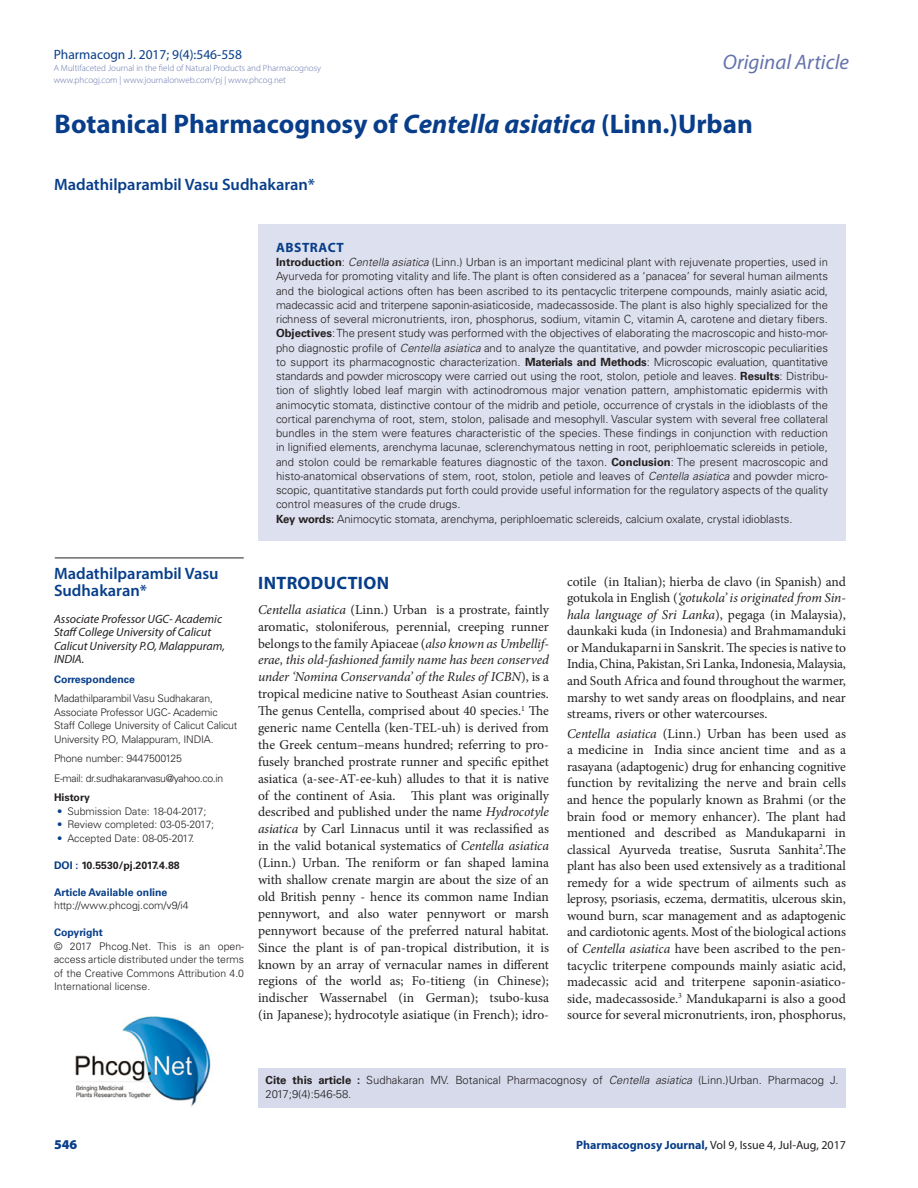
<style>
.page{position:relative;width:918px;height:1188px;background:#fff}
.page>*{position:absolute;margin:0;border:0;box-sizing:border-box;transform-origin:0 0}
.CT{font:700 27px "Myriad Pro";color:#083e89}
.t1{font:italic 21px "Myriad Pro";color:#6473ac}
._1_HD{font:700 18px "Myriad Pro";letter-spacing:.02em;color:#083e89}
.CA{font:600 16.5px/16.5px "Myriad Pro";color:#083e89}
.TXT{font:13.5px/16.5px "Minion Pro";letter-spacing:-.005em;color:#231f20;text-align:justify}
.t2{font:13.5px "Myriad Pro";color:#083e89}
.ABS_HD{font:700 13.5px "Myriad Pro";letter-spacing:.04em;color:#083e89}
.RRH{font:900 13.5px "Myriad Pro";color:#083e89}
.CA_Aff{font:italic 12px/13.5px "Myriad Pro";color:#231f20}
.RRH-2{font:12px "Myriad Pro";color:#231f20}
.ABS_TXT{font:300 11.25px/14.2px "Univers LT Std";color:#231f20;text-align:justify}
.ABS_AU_ADD{font:300 10.5px/13.5px "Univers LT Std";letter-spacing:-.015em;color:#231f20}
.ABS_AU_ADD-2{font:700 10.5px "Univers LT Std";color:#231f20}
.ABS_AU_ADD-3{font:700 10.5px "Univers LT Std";color:#083e89}
.ABS_TXT-2{font:700 10.5px "Univers LT Std";color:#083e89}
.t3{font:300 9px/12px "Myriad Pro";color:#6473ac}
.s1{font-style:italic}
.s2{font-weight:700}
.s3{color:#083e89}
.s4{font-weight:700;color:#083e89}
</style>
<div class="page">
<div style="left:258px;top:224px;width:588px;height:317px;background:#dde0ee"></div>
<hr style="left:55px;top:558px;width:189px;height:1px;background:#231f20">
<div style="left:258px;top:1069px;width:588px;height:39px;background:#d6daeb"></div>
<img style="left:75px;top:1016px;width:136px;height:91px">
<p class="t2" style="left:54px;top:46px;width:190px">Pharmacogn J. 2017; 9(4):546-558</p>
<p class="t3" style="left:54px;top:62px;width:269px">A Multifaceted Journal in the field of Natural Products and Pharmacognosy www.phcogj.com | www.journalonweb.com/pj | www.phcog.net</p>
<h2 class="t1" style="left:723px;top:49px;width:128px">Original Article</h2>
<p class="CT" style="left:55px;top:106px;width:700px">Botanical Pharmacognosy of <span class="s1">Centella asiatica</span> (Linn.)Urban</p>
<p class="CA" style="left:54px;top:176px;width:263px">Madathilparambil Vasu Sudhakaran*</p>
<p class="ABS_HD" style="left:276px;top:238px;width:69px">ABSTRACT</p>
<p class="ABS_TXT" style="left:276px;top:255px;width:554px"><span class="s2">Introduction</span>: <span class="s1">Centella asiatica</span> (Linn.) Urban is an important medicinal plant with rejuvenate properties, used in Ayurveda for promoting vitality and life. The plant is often considered as a ‘panacea’ for several human ailments and the biological actions often has been ascribed to its pentacyclic triterpene compounds, mainly asiatic acid, madecassic acid and triterpene saponin-asiaticoside, madecassoside. The plant is also highly specialized for the richness of several micronutrients, iron, phosphorus, sodium, vitamin C, vitamin A, carotene and dietary fibers.<br><span class="s2">Objectives</span>: The present study was performed with the objectives of elaborating the macroscopic and histo-mor&shy;pho diagnostic profile of <span class="s1">Centella asiatica</span> and to analyze the quantitative, and powder microscopic peculiarities to support its pharmacognostic characterization. <span class="s2">Materials and Methods</span>: Microscopic evaluation, quantitative standards and powder microscopy were carried out using the root, stolon, petiole and leaves. <span class="s2">Results</span>: Distribu&shy;tion of slightly lobed leaf margin with actinodromous major venation pattern, amphistomatic epidermis with animocytic stomata, distinctive contour of the midrib and petiole, occurrence of crystals in the idioblasts of the cortical parenchyma of root, stem, stolon, palisade and mesophyll. Vascular system with several free collateral bundles in the stem were features characteristic of the species. These findings in conjunction with reduction in lignified elements, arenchyma lacunae, sclerenchymatous netting in root, periphloematic sclereids in petiole, and stolon could be remarkable features diagnostic of the taxon. <span class="s2">Conclusion</span>: The present macroscopic and histo-anatomical observations of stem, root, stolon, petiole and leaves of <span class="s1">Centella asiatica</span> and powder micro&shy;scopic, quantitative standards put forth could provide useful information for the regulatory aspects of the quality control measures of the crude drugs.</p>
<p class="ABS_TXT" style="left:276px;top:511px;width:518px"><span class="s2">Key words:</span> Animocytic stomata, arenchyma, periphloematic sclereids, calcium oxalate, crystal idioblasts.</p>
<p class="CA" style="left:54px;top:565px;width:166px">Madathilparambil Vasu<br>Sudhakaran*</p>
<p class="CA_Aff" style="left:54px;top:612px;width:172px">Associate Professor UGC- Academic<br>Staff College University of Calicut<br>Calicut University P.O, Malappuram,<br>INDIA.</p>
<p class="ABS_TXT-2" style="left:54px;top:673px;width:82px">Correspondence</p>
<p class="ABS_AU_ADD" style="left:54px;top:692px;width:185px">Madathilparambil Vasu Sudhakaran, Associate Professor UGC- Academic Staff College University of Calicut Calicut University P.O, Malappuram, INDIA.</p>
<p class="ABS_AU_ADD" style="left:54px;top:752px;width:130px">Phone number: 9447500125</p>
<p class="ABS_AU_ADD" style="left:54px;top:771px;width:171px">E-mail: dr.sudhakaranvasu@yahoo.co.in</p>
<p class="ABS_AU_ADD-2" style="left:54px;top:792px;width:37px">History</p>
<p class="ABS_AU_ADD" style="left:57px;top:804px;width:151px"><span class="s3">•</span> Submission Date: 18-04-2017;</p>
<p class="ABS_AU_ADD" style="left:57px;top:818px;width:159px"><span class="s3">•</span> Review completed: 03-05-2017;</p>
<p class="ABS_AU_ADD" style="left:57px;top:831px;width:139px"><span class="s3">•</span> Accepted Date: 08-05-2017.</p>
<p class="ABS_AU_ADD-2" style="left:54px;top:859px;width:127px"><span class="s3">DOI :</span> 10.5530/pj.2017.4.88</p>
<p class="ABS_AU_ADD-3" style="left:54px;top:886px;width:115px">Article Available online</p>
<p class="ABS_AU_ADD" style="left:54px;top:899px;width:136px">http://www.phcogj.com/v9/i4</p>
<p class="ABS_AU_ADD-3" style="left:54px;top:927px;width:50px">Copyright</p>
<p class="ABS_AU_ADD" style="left:54px;top:939px;width:192px;text-align:justify">© 2017 Phcog.Net. This is an open&shy;access article distributed under the terms of the Creative Commons Attribution 4.0<br>International license<span class="s3">.</span></p>
<p class="_1_HD" style="left:258px;top:572px;width:132px">INTRODUCTION</p>
<p class="TXT" style="left:258px;top:601px;width:293px;line-height:17px"><span class="s1">Centella asiatica</span> (Linn.) Urban is a prostrate, faintly aromatic, stoloniferous, perennial, creeping runner belongs to the family Apiaceae (<span class="s1">also known as Umbellif&shy;erae, this old-fashioned family name has been conserved under ‘Nomina Conservanda’ of the Rules of ICBN</span>), is a tropical medicine native to Southeast Asian countries.<br>The genus Centella, comprised about 40 species.<sup>1</sup> The generic name Centella (ken-TEL-uh) is derived from the Greek centum–means hundred; referring to pro&shy;fusely branched prostrate runner and specific epithet asiatica (a-see-AT-ee-kuh) alludes to that it is native of the continent of Asia. This plant was originally described and published under the name <span class="s1">Hydrocotyle asiatica</span> by Carl Linnacus until it was reclassified as in the valid botanical systematics of <span class="s1">Centella asiatica </span>(Linn.) Urban. The reniform or fan shaped lamina with shallow crenate margin are about the size of an old British penny - hence its common name Indian pennywort, and also water pennywort or marsh pennywort because of the preferred natural habitat.<br>Since the plant is of pan-tropical distribution, it is known by an array of vernacular names in different regions of the world as; Fo-titieng (in Chinese); indischer Wassernabel (in German); tsubo-kusa (in Japanese); hydrocotyle asiatique (in French); idro-</p>
<p class="TXT" style="left:567px;top:573px;width:281px">cotile (in Italian); hierba de clavo (in Spanish) and gotukola in English (<span class="s1">‘gotukola’ is originated from Sin&shy;hala language of Sri Lanka</span>), pegaga (in Malaysia), daunkaki kuda (in Indonesia) and Brahmamanduki or Mandukaparni in Sanskrit. The species is native to India, China, Pakistan, Sri Lanka, Indonesia, Malaysia, and South Africa and found throughout the warmer, marshy to wet sandy areas on floodplains, and near streams, rivers or other watercourses.</p>
<p class="TXT" style="left:567px;top:725px;width:281px"><span class="s1">Centella asiatica</span> (Linn.) Urban has been used as a medicine in India since ancient time and as a rasayana (adaptogenic) drug for enhancing cognitive function by revitalizing the nerve and brain cells and hence the popularly known as Brahmi (or the brain food or memory enhancer). The plant had mentioned and described as Mandukaparni in classical Ayurveda treatise, Susruta Sanhita<sup>2</sup>.The plant has also been used extensively as a traditional remedy for a wide spectrum of ailments such as leprosy, psoriasis, eczema, dermatitis, ulcerous skin, wound burn, scar management and as adaptogenic and cardiotonic agents. Most of the biological actions of <span class="s1">Centella asiatica</span> have been ascribed to the pen&shy;tacyclic triterpene compounds mainly asiatic acid, madecassic acid and triterpene saponin-asiatico&shy;side, madecassoside.<sup>3</sup> Mandukaparni is also a good source for several micronutrients, iron, phosphorus,</p>
<p class="ABS_TXT" style="left:266px;top:1073px;width:575px"><span class="s2">Cite this article :</span> Sudhakaran MV. Botanical Pharmacognosy of <span class="s1">Centella asiatica</span> (Linn.)Urban. Pharmacog J.<br>2017;9(4):546-58.</p>
<p class="RRH" style="left:54px;top:1136px;width:25px">546</p>
<p class="RRH-2" style="left:576px;top:1138px;width:271px"><span class="s4">Pharmacognosy Journal,</span> Vol 9, Issue 4, Jul-Aug, 2017</p>
</div>
